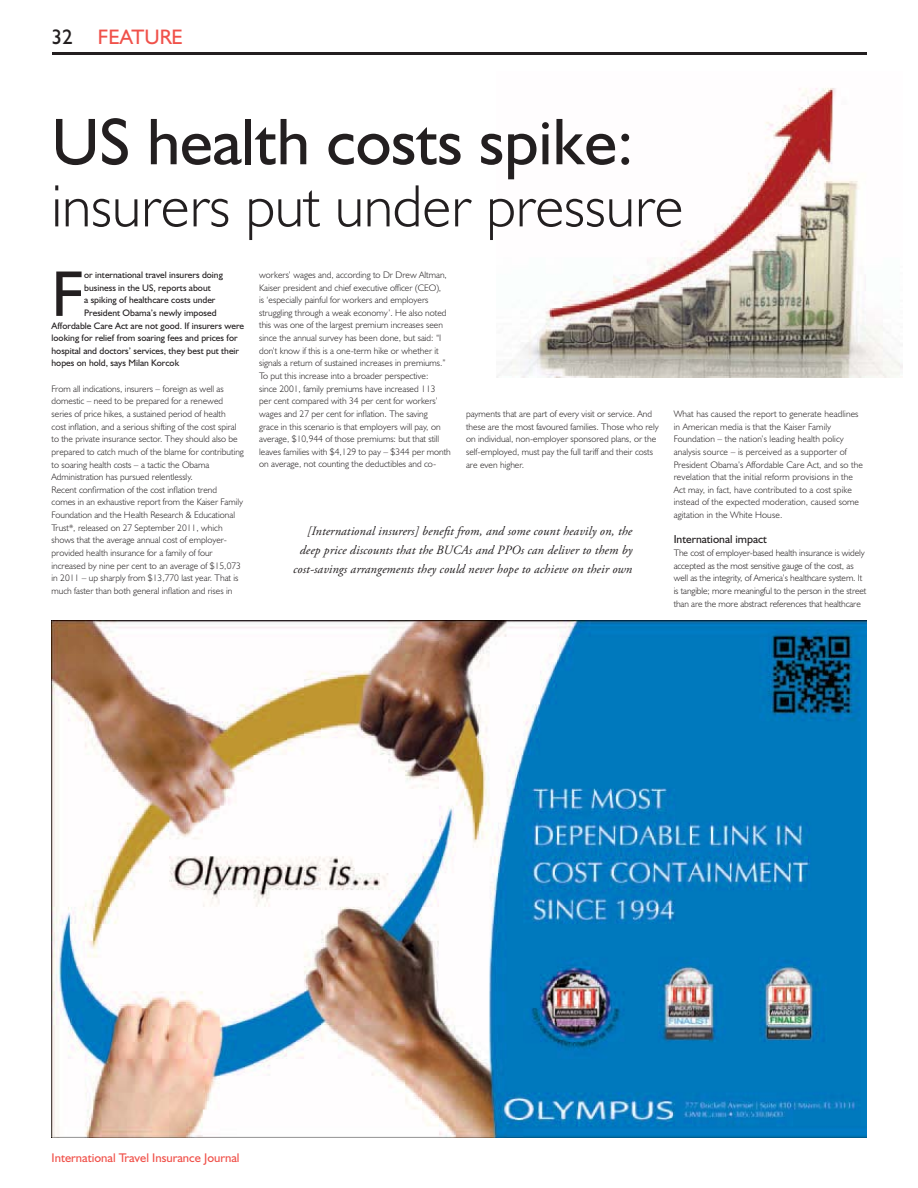
<style>
.page{position:relative;width:918px;height:1188px;background:#fff}
.page>*{position:absolute;margin:0;border:0;box-sizing:border-box;transform-origin:0 0}
.t1{font:66.3px "Humanist 521 BT";color:#231f20}
.t2{font:64.95px "Humanist 521 BT";color:#231f20}
.t3{font:300 60px "Humanist 521 BT";color:#231f20}
.t4{font:21px "Humanist 521 BT";color:#f0514a}
.t5{font:italic 12.6px/18.9px "Adobe Garamond Pro";letter-spacing:.01em;color:#231f20;text-align:right}
.t6{font:12.6px "Humanist 521 BT";color:#f0514a}
.t7{font:11.55px "Humanist 521 BT";color:#231f20}
.t8{font:300 9.45px/12.6px "Humanist 521 BT";color:#231f20}
.t9{font:9.45px "Humanist 521 BT";color:#231f20}
.s1{color:#231f20}
</style>
<div class="page">
<hr style="left:52px;top:52px;width:814px;height:3px;background:#231f20">
<img style="left:497px;top:88px;width:405px;height:289px">
<img style="left:52px;top:621px;width:814px;height:516px">
<h3 class="t4" style="left:52px;top:29px;width:133px"><span class="s1">32</span> FEATURE</h3>
<h1 class="t1" style="left:51px;top:116px;width:584px">US health costs spike:</h1>
<h3 class="t3" style="left:51px;top:183px;width:634px">insurers put under pressure</h3>
<h2 class="t2" style="left:52px;top:269px;width:34px">F</h2>
<p class="t9" style="left:84px;top:271px;width:140px">or international travel insurers doing</p>
<p class="t8" style="left:259px;top:269px;width:193px">workers’ wages and, according to Dr Drew Altman, Kaiser president and chief executive officer (CEO),<br>is ‘especially painful for workers and employers struggling through a weak economy’. He also noted this was one of the largest premium increases seen since the annual survey has been done, but said: “I don’t know if this is a one-term hike or whether it signals a return of sustained increases in premiums.” To put this increase into a broader perspective:<br>since 2001, family premiums have increased 113<br>per cent compared with 34 per cent for workers’ wages and 27 per cent for inflation. The saving<br>grace in this scenario is that employers will pay, on average, $10,944 of those premiums: but that still leaves families with $4,129 to pay – $344 per month on average, not counting the deductibles and co-</p>
<p class="t9" style="left:84px;top:284px;width:128px">business in the US, reports about</p>
<p class="t9" style="left:84px;top:296px;width:133px">a spiking of healthcare costs under</p>
<p class="t9" style="left:84px;top:309px;width:134px">President Obama’s newly imposed</p>
<p class="t9" style="left:52px;top:322px;width:194px">Affordable Care Act are not good. If insurers were</p>
<p class="t9" style="left:52px;top:334px;width:188px">looking for relief from soaring fees and prices for</p>
<p class="t9" style="left:52px;top:347px;width:189px">hospital and doctors’ services, they best put their</p>
<p class="t9" style="left:52px;top:360px;width:129px">hopes on hold, says Milan Korcok</p>
<p class="t8" style="left:52px;top:383px;width:194px">From all indications, insurers – foreign as well as domestic – need to be prepared for a renewed series of price hikes, a sustained period of health<br>cost inflation, and a serious shifting of the cost spiral to the private insurance sector. They should also be prepared to catch much of the blame for contributing to soaring health costs – a tactic the Obama Administration has pursued relentlessly.<br>Recent confirmation of the cost inflation trend<br>comes in an exhaustive report from the Kaiser Family Foundation and the Health Research &amp; Educational Trust*, released on 27 September 2011, which shows that the average annual cost of employer&shy;provided health insurance for a family of four increased by nine per cent to an average of $15,073 in 2011 – up sharply from $13,770 last year. That is much faster than both general inflation and rises in</p>
<p class="t8" style="left:466px;top:408px;width:194px">payments that are part of every visit or service. And these are the most favoured families. Those who rely on individual, non-employer sponsored plans, or the self-employed, must pay the full tariff and their costs are even higher.</p>
<p class="t8" style="left:674px;top:408px;width:191px">What has caused the report to generate headlines in American media is that the Kaiser Family Foundation – the nation’s leading health policy analysis source – is perceived as a supporter of President Obama’s Affordable Care Act, and so the revelation that the initial reform provisions in the Act may, in fact, have contributed to a cost spike instead of the expected moderation, caused some agitation in the White House.</p>
<p class="t7" style="left:674px;top:535px;width:95px">International impact</p>
<p class="t8" style="left:674px;top:547px;width:194px">The cost of employer-based health insurance is widely accepted as the most sensitive gauge of the cost, as well as the integrity, of America’s healthcare system. It is tangible; more meaningful to the person in the street than are the more abstract references that healthcare</p>
<h3 class="t5" style="left:293px;top:522px;width:341px">[International insurers] benefit from, and some count heavily on, the deep price discounts that the BUCAs and PPOs can deliver to them by cost-savings arrangements they could never hope to achieve on their own</h3>
<h3 class="t6" style="left:52px;top:1153px;width:190px">International Travel Insurance Journal</h3>
</div>
